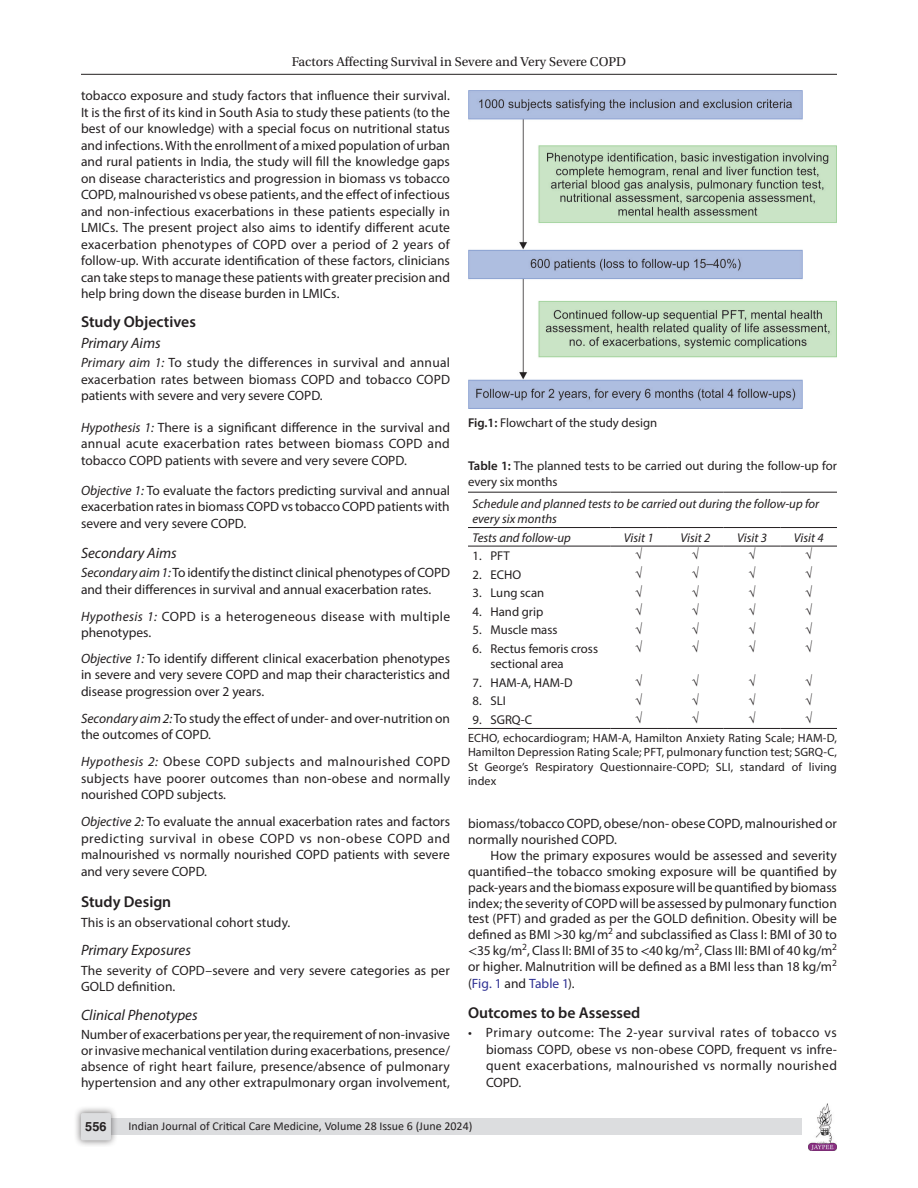
<style>
.page{position:relative;width:918px;height:1188px;background:#fff}
.page>*{position:absolute;margin:0;border:0;box-sizing:border-box;transform-origin:0 0}
.Head-2{font:600 15.75px "Myriad Pro";color:#231f20}
.Head-3{font:italic 15px "Myriad Pro";color:#231f20}
.Head-3-stk{font:italic 15px "Myriad Pro";color:#231f20}
.Para-NoIndent{font:13.5px/16.5px "Myriad Pro";letter-spacing:.005em;color:#231f20;text-align:justify}
.Head-4{font:13.5px/16.5px "Myriad Pro";color:#231f20;text-align:justify}
.Para-Indent{font:13.5px/15.9px "Myriad Pro";letter-spacing:.005em;color:#231f20;text-align:justify}
.List-Bullet{font:13.5px/16.5px "Myriad Pro";letter-spacing:.025em;color:#231f20;text-align:justify}
.Head-4-2{font:13.5px/16.5px "Myriad Pro";letter-spacing:.025em;color:#231f20}
.t1{font:13.5px "Utopia Std";color:#231f20}
.TableHeader{font:italic 12.75px/15.3px "Myriad Pro";color:#231f20}
.TableBody{font:12.75px/15.3px "Myriad Pro";color:#231f20}
.TableCaption{font:12.75px/15.3px "Myriad Pro";color:#231f20}
.FigCaption{font:12.75px "Myriad Pro";color:#231f20}
.t2{font:700 12.75px "Helvetica LT Std";color:#231f20}
.TableFootNote{font:12px/14.4px "Myriad Pro";letter-spacing:.01em;color:#231f20;text-align:justify}
.t3{font:12px "Calibri";color:#231f20}
.s1{font-style:italic}
.s2{font-weight:600}
.s3{font-family:"STIX General"}
.s4{color:#2e3092}
</style>
<div class="page">
<hr style="left:81px;top:74px;width:756px;height:1px;background:#231f20">
<img style="left:808px;top:1103px;width:29px;height:48px">
<div style="left:96px;top:1119px;width:706px;height:16px;background:#dcdddf"></div>
<div style="left:73px;top:1106px;width:45px;height:41px;background:#231f20;opacity:.61"></div>
<div style="left:81px;top:1113px;width:30px;height:27px;background:#dcdddf;border-radius:2px"></div>
<img style="left:468px;top:90px;width:368px;height:318px">
<hr style="left:468px;top:728px;width:142px;height:1px;background:#231f20">
<hr style="left:610px;top:728px;width:57px;height:1px;background:#231f20">
<hr style="left:667px;top:728px;width:57px;height:1px;background:#231f20">
<hr style="left:724px;top:728px;width:56px;height:1px;background:#231f20">
<hr style="left:780px;top:728px;width:57px;height:1px;background:#231f20">
<hr style="left:468px;top:492px;width:142px;height:1px;background:#231f20">
<hr style="left:610px;top:492px;width:57px;height:1px;background:#231f20">
<hr style="left:667px;top:492px;width:57px;height:1px;background:#231f20">
<hr style="left:724px;top:492px;width:56px;height:1px;background:#231f20">
<hr style="left:780px;top:492px;width:57px;height:1px;background:#231f20">
<hr style="left:468px;top:546px;width:142px;height:1px;background:#231f20">
<hr style="left:610px;top:546px;width:57px;height:1px;background:#231f20">
<hr style="left:667px;top:546px;width:57px;height:1px;background:#231f20">
<hr style="left:724px;top:546px;width:56px;height:1px;background:#231f20">
<hr style="left:780px;top:546px;width:57px;height:1px;background:#231f20">
<hr style="left:468px;top:527px;width:142px;height:1px;background:#231f20">
<hr style="left:610px;top:527px;width:57px;height:1px;background:#231f20">
<hr style="left:667px;top:527px;width:57px;height:1px;background:#231f20">
<hr style="left:724px;top:527px;width:56px;height:1px;background:#231f20">
<hr style="left:780px;top:527px;width:57px;height:1px;background:#231f20">
<p class="t1" style="left:292px;top:55px;width:336px">Factors Affecting Survival in Severe and Very Severe COPD</p>
<p class="Para-NoIndent" style="left:81px;top:87px;width:371px">tobacco exposure and study factors that influence their survival.<br>It is the first of its kind in South Asia to study these patients (to the best of our knowledge) with a special focus on nutritional status and infections. With the enrollment of a mixed population of urban and rural patients in India, the study will fill the knowledge gaps on disease characteristics and progression in biomass vs tobacco COPD, malnourished vs obese patients, and the effect of infectious and non-infectious exacerbations in these patients especially in LMICs. The present project also aims to identify different acute exacerbation phenotypes of COPD over a period of 2 years of follow-up. With accurate identification of these factors, clinicians can take steps to manage these patients with greater precision and help bring down the disease burden in LMICs.</p>
<p class="Head-2" style="left:81px;top:311px;width:116px">Study Objectives</p>
<p class="Head-3-stk" style="left:81px;top:333px;width:81px">Primary Aims</p>
<p class="Head-4" style="left:81px;top:354px;width:371px"><span class="s1">Primary aim 1:</span> To study the differences in survival and annual exacerbation rates between biomass COPD and tobacco COPD patients with severe and very severe COPD.</p>
<p class="Head-4" style="left:81px;top:419px;width:371px"><span class="s1">Hypothesis 1:</span> There is a significant difference in the survival and annual acute exacerbation rates between biomass COPD and tobacco COPD patients with severe and very severe COPD.</p>
<p class="Head-4" style="left:81px;top:482px;width:371px"><span class="s1">Objective 1:</span> To evaluate the factors predicting survival and annual exacerbation rates in biomass COPD vs tobacco COPD patients with severe and very severe COPD.</p>
<p class="Head-3" style="left:81px;top:543px;width:97px">Secondary Aims</p>
<p class="Head-4" style="left:81px;top:564px;width:371px"><span class="s1">Secondary aim 1:</span> To identify the distinct clinical phenotypes of COPD and their differences in survival and annual exacerbation rates.</p>
<p class="Head-4-2" style="left:81px;top:608px;width:371px"><span class="s1">Hypothesis 1:</span> COPD is a heterogeneous disease with multiple phenotypes.</p>
<p class="Head-4" style="left:81px;top:650px;width:371px"><span class="s1">Objective 1:</span> To identify different clinical exacerbation phenotypes in severe and very severe COPD and map their characteristics and disease progression over 2 years.</p>
<p class="Head-4" style="left:81px;top:710px;width:371px"><span class="s1">Secondary aim 2:</span> To study the effect of under- and over-nutrition on the outcomes of COPD.</p>
<p class="Head-4" style="left:81px;top:753px;width:371px"><span class="s1">Hypothesis 2:</span> Obese COPD subjects and malnourished COPD subjects have poorer outcomes than non-obese and normally nourished COPD subjects.</p>
<p class="Head-4" style="left:81px;top:813px;width:371px"><span class="s1">Objective 2:</span> To evaluate the annual exacerbation rates and factors predicting survival in obese COPD vs non-obese COPD and malnourished vs normally nourished COPD patients with severe and very severe COPD.</p>
<p class="Head-2" style="left:81px;top:892px;width:92px">Study Design</p>
<p class="Para-NoIndent" style="left:81px;top:914px;width:211px">This is an observational cohort study.</p>
<p class="Head-3" style="left:81px;top:941px;width:111px">Primary Exposures</p>
<p class="Para-NoIndent" style="left:81px;top:962px;width:370px">The severity of COPD–severe and very severe categories as per<br>GOLD definition.</p>
<p class="Head-3" style="left:81px;top:1005px;width:118px">Clinical Phenotypes</p>
<p class="Para-NoIndent" style="left:81px;top:1026px;width:371px;line-height:15.9px">Number of exacerbations per year, the requirement of non-invasive or invasive mechanical ventilation during exacerbations, presence/ absence of right heart failure, presence/absence of pulmonary hypertension and any other extrapulmonary organ involvement,</p>
<p class="FigCaption" style="left:468px;top:415px;width:191px"><span class="s2">Fig.1:</span> Flowchart of the study design</p>
<p class="TableCaption" style="left:468px;top:458px;width:371px"><span class="s2">Table 1:</span> The planned tests to be carried out during the follow-up for every six months</p>
<p class="TableHeader" style="left:472px;top:496px;width:348px">Schedule and planned tests to be carried out during the follow-up for every six months</p>
<p class="TableHeader" style="left:472px;top:529px;width:100px">Tests and follow-up</p>
<p class="TableHeader" style="left:624px;top:529px;width:31px">Visit 1</p>
<p class="TableHeader" style="left:680px;top:529px;width:31px">Visit 2</p>
<p class="TableHeader" style="left:737px;top:529px;width:31px">Visit 3</p>
<p class="TableHeader" style="left:794px;top:529px;width:31px">Visit 4</p>
<p class="TableBody" style="left:472px;top:548px;width:39px">1. PFT</p>
<p class="TableBody" style="left:472px;top:567px;width:50px">2. ECHO</p>
<p class="TableBody" style="left:472px;top:585px;width:73px">3. Lung scan</p>
<p class="TableBody" style="left:472px;top:604px;width:72px">4. Hand grip</p>
<p class="TableBody" style="left:472px;top:622px;width:87px">5. Muscle mass</p>
<p class="TableBody" style="left:490px;top:641px;width:109px;text-indent:-18px">6. Rectus femoris cross sectional area</p>
<p class="TableBody" style="left:472px;top:675px;width:102px">7. HAM-A, HAM-D</p>
<p class="TableBody" style="left:472px;top:693px;width:35px">8. SLI</p>
<p class="TableBody" style="left:472px;top:712px;width:61px">9. SGRQ-C</p>
<p class="TableFootNote" style="left:468px;top:730px;width:371px">ECHO, echocardiogram; HAM-A, Hamilton Anxiety Rating Scale; HAM-D, Hamilton Depression Rating Scale; PFT, pulmonary function test; SGRQ-C, St George’s Respiratory Questionnaire-COPD; SLI, standard of living index</p>
<p class="Para-NoIndent" style="left:468px;top:815px;width:370px;line-height:15.9px">biomass/tobacco COPD, obese/non- obese COPD, malnourished or normally nourished COPD.</p>
<p class="Para-Indent" style="left:468px;top:847px;width:371px;text-indent:22px">How the primary exposures would be assessed and severity quantified–the tobacco smoking exposure will be quantified by pack-years and the biomass exposure will be quantified by biomass index; the severity of COPD will be assessed by pulmonary function test (PFT) and graded as per the GOLD definition. Obesity will be defined as BMI <span class="s3">&gt;</span>30 kg/m<sup>2</sup> and subclassified as Class I: BMI of 30 to <span class="s3">&lt;</span>35 kg/m<sup>2</sup>, Class II: BMI of 35 to <span class="s3">&lt;</span>40 kg/m<sup>2</sup>, Class III: BMI of 40 kg/m<sup>2 </sup>or higher. Malnutrition will be defined as a BMI less than 18 kg/m<sup>2 </sup>(<span class="s4">Fig. 1</span> and <span class="s4">Table 1</span>).</p>
<p class="Head-2" style="left:468px;top:1002px;width:174px">Outcomes to be Assessed</p>
<p class="List-Bullet" style="left:486px;top:1024px;width:352px;text-indent:-18px">• Primary outcome: The 2-year survival rates of tobacco vs biomass COPD, obese vs non-obese COPD, frequent vs infre&shy;quent exacerbations, malnourished vs normally nourished COPD.</p>
<p class="t2" style="left:85px;top:1119px;width:23px">556</p>
<p class="t3" style="left:128px;top:1117px;width:345px">Indian Journal of Critical Care Medicine, Volume 28 Issue 6 (June 2024)</p>
</div>
